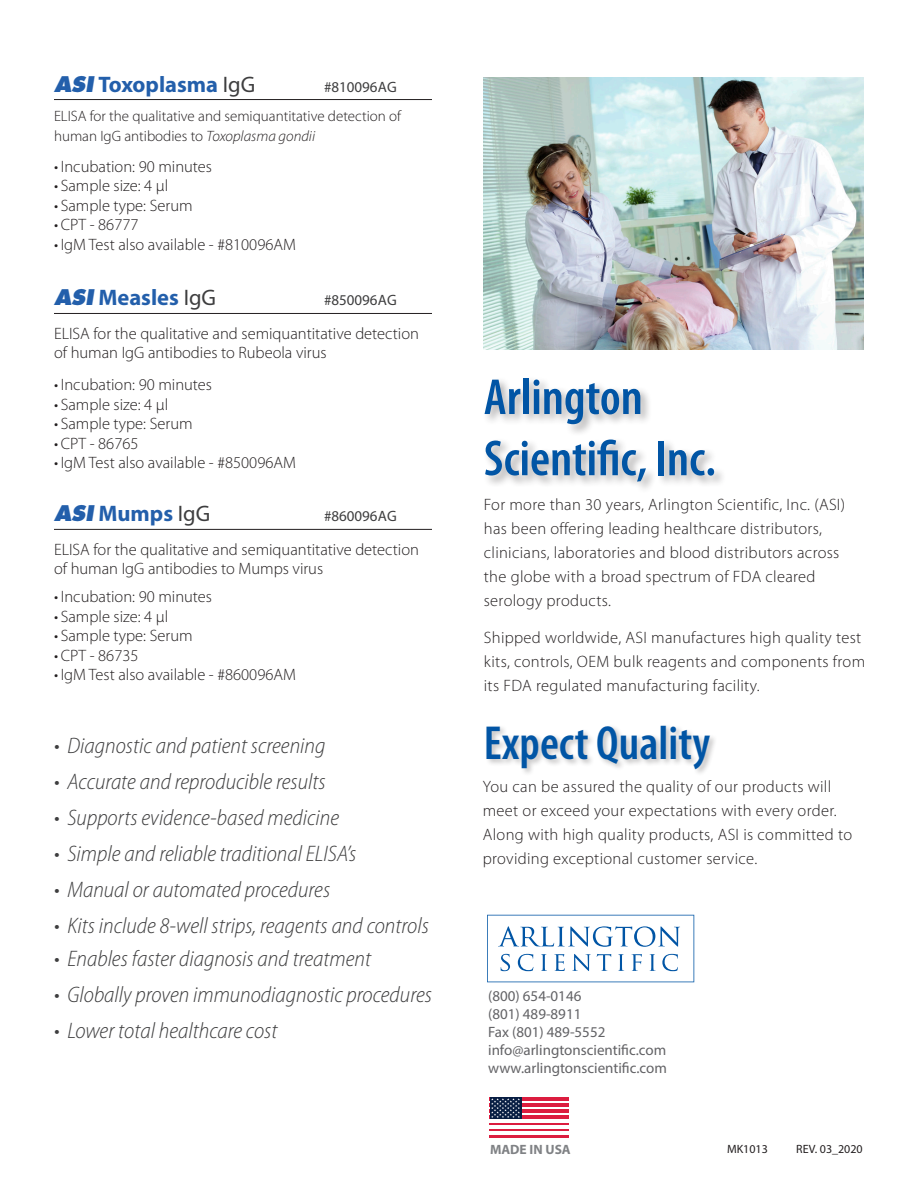
<style>
.page{position:relative;width:918px;height:1188px;background:#fff}
.page>*{position:absolute;margin:0;border:0;box-sizing:border-box;transform-origin:0 0}
.t1{font:600 condensed 51px "Myriad Pro";color:#0155a5}
.t2{font:600 condensed 48px "Myriad Pro";color:#0155a5}
.t3{font:italic 300 semi-condensed 22.5px "Myriad Pro";color:#3e3e3f}
.t4{font:700 22.5px "Myriad Pro";color:#235fab}
.t5{font:300 16.5px/24px "Myriad Pro";letter-spacing:.015em;color:#231f20}
.t6{font:15px "Myriad Pro";color:#636366}
.t7{font:300 15px/19.5px "Myriad Pro";color:#231f20}
.t8{font:15px "Myriad Pro";color:#3e3e3f}
.t9{font:700 13.5px "Myriad Pro";color:#808285}
.t10{font:12px "Myriad Pro";color:#231f20}
.s1{font-family:"Futura Std";font-weight:800;font-style:italic;font-size:21px}
.s2{font-weight:400;color:#3e3e3f}
.s3{font-style:italic}
</style>
<div class="page">
<hr style="left:54px;top:313px;width:378px;height:1px;background:#231f20">
<hr style="left:54px;top:99px;width:378px;height:1px;background:#231f20">
<hr style="left:54px;top:529px;width:378px;height:1px;background:#231f20">
<img style="left:484px;top:77px;width:380px;height:273px">
<div style="left:482px;top:376px;width:244px;height:118px;background:#231f20;opacity:.37"></div>
<div style="left:485px;top:724px;width:233px;height:53px;background:#231f20;opacity:.27"></div>
<hr style="left:490px;top:1097px;width:79px;height:3px;background:#dc1d3f">
<hr style="left:490px;top:1103px;width:79px;height:4px;background:#dc1d3f">
<hr style="left:490px;top:1110px;width:79px;height:3px;background:#dc1d3f">
<hr style="left:490px;top:1116px;width:79px;height:3px;background:#dc1d3f">
<hr style="left:490px;top:1122px;width:79px;height:3px;background:#dc1d3f">
<hr style="left:490px;top:1128px;width:79px;height:3px;background:#dc1d3f">
<hr style="left:490px;top:1135px;width:79px;height:3px;background:#dc1d3f">
<div style="left:490px;top:1097px;width:31px;height:22px;background:#081e43"></div>
<svg style="left:491px;top:1098px;width:29px;height:20px"></svg>
<svg style="left:487px;top:915px;width:207px;height:67px"></svg>
<p class="t4" style="left:54px;top:70px;width:203px"><span class="s1">ASI</span> Toxoplasma <span class="s2">IgG</span></p>
<p class="t8" style="left:324px;top:78px;width:74px">#810096AG</p>
<p class="t7" style="left:54px;top:107px;width:349px">ELISA for the qualitative and semiquantitative detection of human IgG antibodies to <span class="s3">Toxoplasma gondii</span></p>
<p class="t5" style="left:54px;top:154px;width:160px">• Incubation: 90 minutes</p>
<p class="t5" style="left:54px;top:174px;width:116px">• Sample size: 4 µl</p>
<p class="t5" style="left:54px;top:193px;width:140px">• Sample type: Serum</p>
<p class="t5" style="left:54px;top:213px;width:86px">• CPT - 86777</p>
<p class="t5" style="left:54px;top:232px;width:243px">• IgM Test also available - #810096AM</p>
<p class="t4" style="left:54px;top:282px;width:164px"><span class="s1">ASI</span> Measles <span class="s2">IgG</span></p>
<p class="t8" style="left:324px;top:290px;width:74px">#850096AG</p>
<p class="t5" style="left:54px;top:323px;width:367px;line-height:19.5px">ELISA for the qualitative and semiquantitative detection of human IgG antibodies to Rubeola virus</p>
<p class="t5" style="left:54px;top:373px;width:160px">• Incubation: 90 minutes</p>
<p class="t5" style="left:54px;top:392px;width:116px">• Sample size: 4 µl</p>
<p class="t5" style="left:54px;top:412px;width:140px">• Sample type: Serum</p>
<p class="t5" style="left:54px;top:431px;width:86px">• CPT - 86765</p>
<p class="t5" style="left:54px;top:451px;width:243px">• IgM Test also available - #850096AM</p>
<p class="t4" style="left:54px;top:498px;width:158px"><span class="s1">ASI</span> Mumps <span class="s2">IgG</span></p>
<p class="t8" style="left:324px;top:506px;width:74px">#860096AG</p>
<p class="t5" style="left:54px;top:539px;width:367px;line-height:19.5px">ELISA for the qualitative and semiquantitative detection of human IgG antibodies to Mumps virus</p>
<p class="t5" style="left:54px;top:584px;width:160px">• Incubation: 90 minutes</p>
<p class="t5" style="left:54px;top:604px;width:116px">• Sample size: 4 µl</p>
<p class="t5" style="left:54px;top:623px;width:140px">• Sample type: Serum</p>
<p class="t5" style="left:54px;top:643px;width:86px">• CPT - 86735</p>
<p class="t5" style="left:54px;top:662px;width:243px">• IgM Test also available - #860096AM</p>
<p class="t3" style="left:54px;top:732px;width:273px">• Diagnostic and patient screening</p>
<p class="t3" style="left:54px;top:768px;width:273px">• Accurate and reproducible results</p>
<p class="t3" style="left:54px;top:804px;width:287px">• Supports evidence-based medicine</p>
<p class="t3" style="left:54px;top:840px;width:304px">• Simple and reliable traditional ELISA’s</p>
<p class="t3" style="left:54px;top:876px;width:278px">• Manual or automated procedures</p>
<p class="t3" style="left:54px;top:912px;width:376px">• Kits include 8-well strips, reagents and controls</p>
<p class="t3" style="left:54px;top:945px;width:319px">• Enables faster diagnosis and treatment</p>
<p class="t3" style="left:54px;top:981px;width:380px">• Globally proven immunodiagnostic procedures</p>
<p class="t3" style="left:54px;top:1017px;width:225px">• Lower total healthcare cost</p>
<p class="t1" style="left:484px;top:366px;width:161px">Arlington</p>
<p class="t1" style="left:484px;top:427px;width:234px">Scientific, Inc.</p>
<p class="t5" style="left:484px;top:492px;width:363px">For more than 30 years, Arlington Scientific, Inc. (ASI) has been offering leading healthcare distributors, clinicians, laboratories and blood distributors across the globe with a broad spectrum of FDA cleared serology products.</p>
<p class="t5" style="left:484px;top:626px;width:383px">Shipped worldwide, ASI manufactures high quality test kits, controls, OEM bulk reagents and components from its FDA regulated manufacturing facility.</p>
<p class="t2" style="left:484px;top:713px;width:228px">Expect Quality</p>
<p class="t5" style="left:483px;top:774px;width:371px">You can be assured the quality of our products will meet or exceed your expectations with every order.<br>Along with high quality products, ASI is committed to providing exceptional customer service.</p>
<p class="t6" style="left:488px;top:986px;width:95px">(800) 654-0146</p>
<p class="t6" style="left:488px;top:1004px;width:95px">(801) 489-8911</p>
<p class="t6" style="left:488px;top:1022px;width:119px">Fax (801) 489-5552</p>
<p class="t6" style="left:488px;top:1040px;width:180px">info@arlingtonscientific.com</p>
<p class="t6" style="left:488px;top:1058px;width:180px">www.arlingtonscientific.com</p>
<p class="t9" style="left:490px;top:1140px;width:82px">MADE IN USA</p>
<p class="t10" style="left:727px;top:1141px;width:42px">MK1013</p>
<p class="t10" style="left:796px;top:1141px;width:68px">REV. 03_2020</p>
</div>
